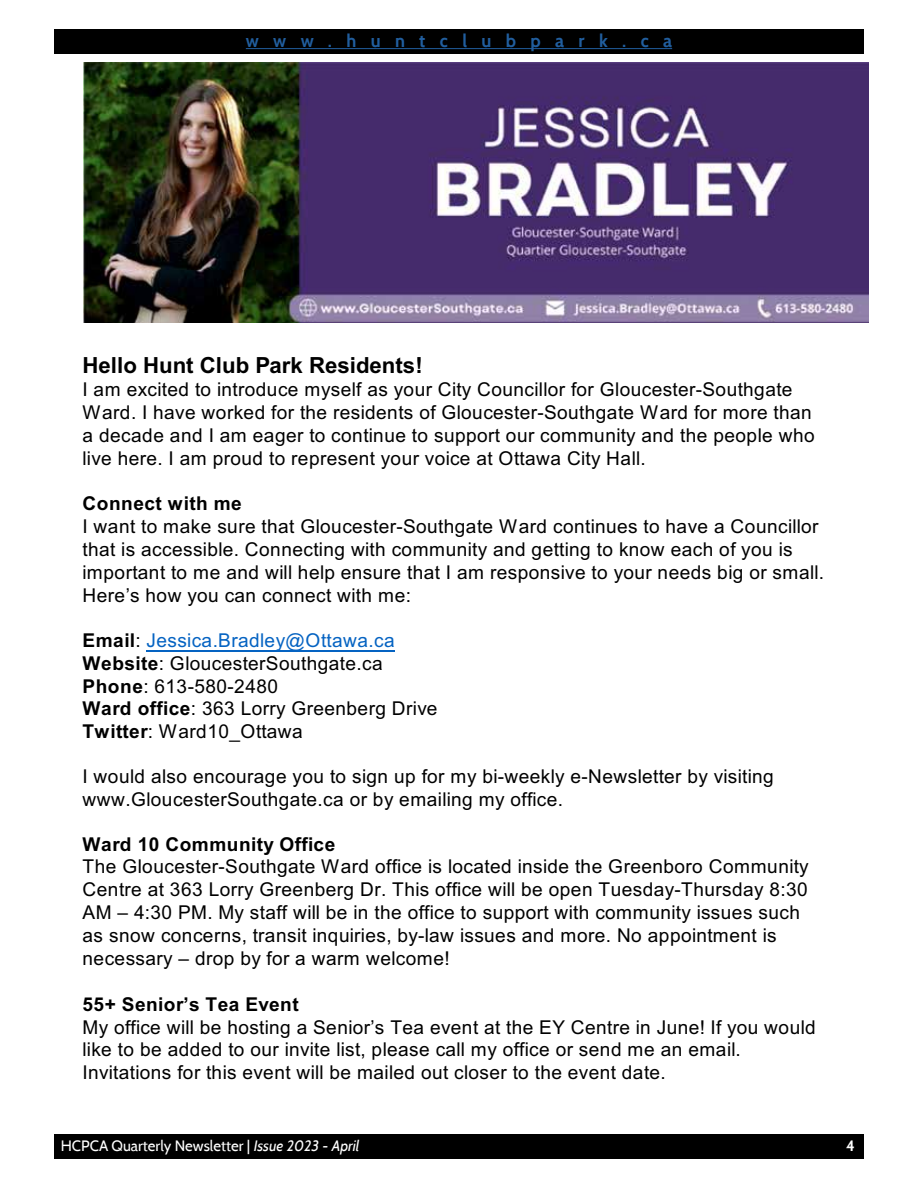
<style>
.page{position:relative;width:918px;height:1188px;background:#fff}
.page>*{position:absolute;margin:0;border:0;box-sizing:border-box;transform-origin:0 0}
.t1{font:700 22.2px "Arial";color:#000}
.t2{font:19.05px/22.8px "Arial";letter-spacing:.025em;color:#000}
.t3{font:700 19.05px "Arial";letter-spacing:.025em;color:#000}
.t4{font:700 18px "Cabin";letter-spacing:.8em;color:#215e9e}
.t5{font:15px "Cabin";color:#fff}
.t6{font:700 15px "Cabin";color:#fff}
.s1{font-weight:700}
.s2{color:#0563c2}
.s3{font-style:italic}
</style>
<div class="page">
<div style="left:54px;top:29px;width:810px;height:25px;background:#000"></div>
<hr style="left:246px;top:48px;width:426px;height:1px;background:#215e9e">
<div style="left:54px;top:1134px;width:810px;height:25px;background:#000"></div>
<img style="left:84px;top:63px;width:784px;height:259px">
<hr style="left:147px;top:650px;width:248px;height:1px;background:#0563c2">
<p class="t4" style="left:246px;top:30px;width:428px">www.huntclubpark.ca</p>
<p class="t1" style="left:83px;top:351px;width:342px">Hello Hunt Club Park Residents!</p>
<p class="t2" style="left:83px;top:380px;width:734px">I am excited to introduce myself as your City Councillor for Gloucester-Southgate Ward. I have worked for the residents of Gloucester-Southgate Ward for more than a decade and I am eager to continue to support our community and the people who live here. I am proud to represent your voice at Ottawa City Hall.</p>
<p class="t3" style="left:83px;top:491px;width:161px">Connect with me</p>
<p class="t2" style="left:83px;top:517px;width:743px">I want to make sure that Gloucester-Southgate Ward continues to have a Councillor that is accessible. Connecting with community and getting to know each of you is important to me and will help ensure that I am responsive to your needs big or small.<br>Here’s how you can connect with me:</p>
<p class="t2" style="left:83px;top:631px;width:357px"><span class="s1">Email</span>: <span class="s2">Jessica.Bradley@Ottawa.ca<br></span><span class="s1">Website</span>: GloucesterSouthgate.ca<br><span class="s1">Phone</span>: 613-580-2480<br><span class="s1">Ward office</span>: 363 Lorry Greenberg Drive<br><span class="s1">Twitter</span>: Ward10_Ottawa</p>
<p class="t2" style="left:83px;top:767px;width:693px">I would also encourage you to sign up for my bi-weekly e-Newsletter by visiting www.GloucesterSouthgate.ca or by emailing my office.</p>
<p class="t3" style="left:83px;top:831px;width:254px">Ward 10 Community Office</p>
<p class="t2" style="left:83px;top:857px;width:728px">The Gloucester-Southgate Ward office is located inside the Greenboro Community Centre at 363 Lorry Greenberg Dr. This office will be open Tuesday-Thursday 8:30<br>AM – 4:30 PM. My staff will be in the office to support with community issues such as snow concerns, transit inquiries, by-law issues and more. No appointment is necessary – drop by for a warm welcome!</p>
<p class="t3" style="left:83px;top:992px;width:218px">55+ Senior’s Tea Event</p>
<p class="t2" style="left:83px;top:1017px;width:735px">My office will be hosting a Senior’s Tea event at the EY Centre in June! If you would like to be added to our invite list, please call my office or send me an email.<br>Invitations for this event will be mailed out closer to the event date.</p>
<p class="t5" style="left:61px;top:1136px;width:300px">HCPCA Quarterly Newsletter | <span class="s3">Issue 2023 - April</span></p>
<p class="t6" style="left:846px;top:1136px;width:10px">4</p>
<p class="t6" style="left:61px;top:1136px;width:10px">4</p>
</div>
